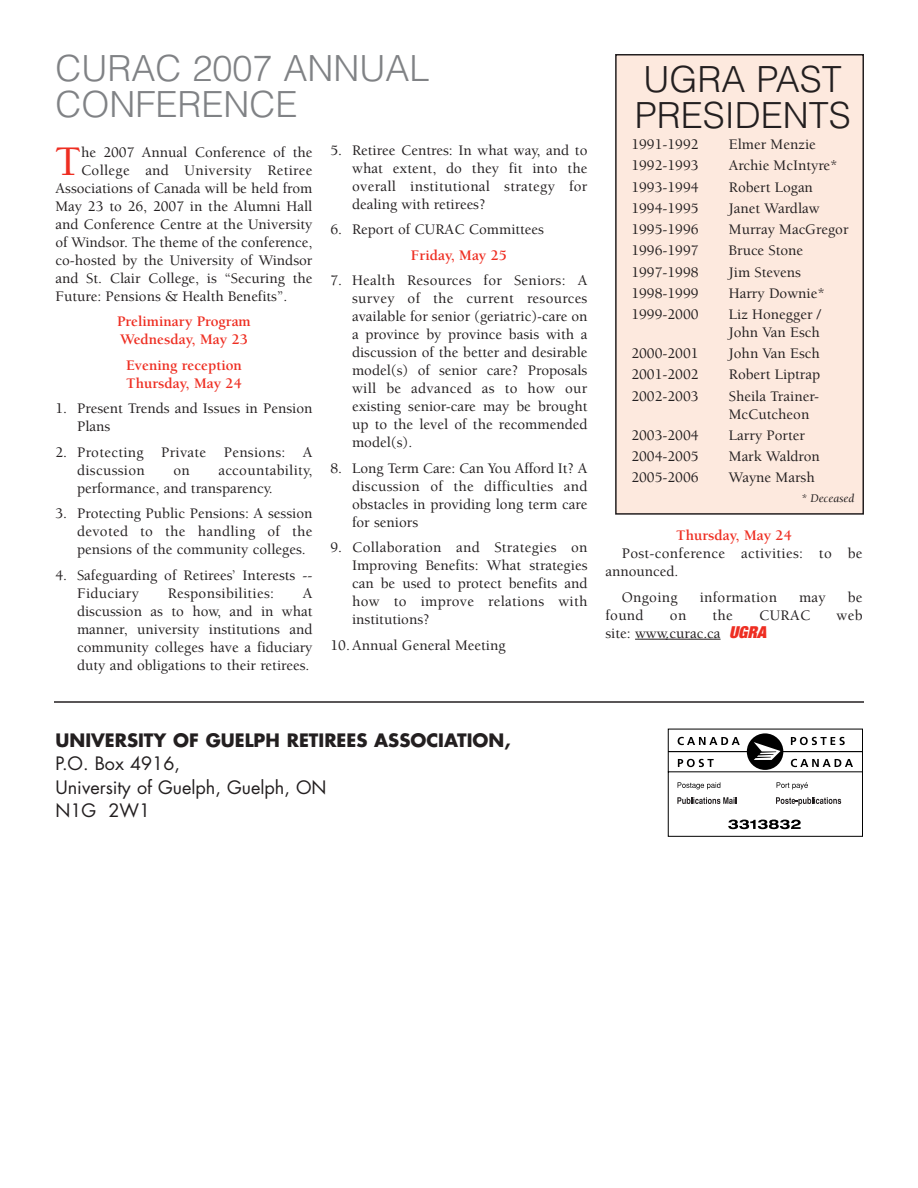
<style>
.page{position:relative;width:918px;height:1188px;background:#fff}
.page>*{position:absolute;margin:0;border:0;box-sizing:border-box;transform-origin:0 0}
.t1{font:500 43.35px "Berkeley";color:#ee2e22}
.t2{font:300 36px/36px "Helvetica";color:#808285}
.t3{font:300 36px/36px "Helvetica";color:#231f20}
.t4{font:18px/23.7px "Futura";color:#231f20}
.t5{font:700 18px "Futura";color:#231f20}
.t6{font:500 15px/18px "Berkeley";color:#231f20;text-align:justify}
.t7{font:500 15px/18px "Berkeley";letter-spacing:.02em;color:#231f20}
.t8{font:700 15px/18px "Berkeley";color:#ee2e22}
.t9{font:italic 12px "Berkeley";color:#231f20}
.s1{font-family:"Helvetica Neue";font-weight:900;font-style:italic;font-stretch:expanded;font-size:16.5px;color:#ee2e22}
</style>
<div class="page">
<hr style="left:54px;top:701px;width:810px;height:2px;background:#231f20">
<svg style="left:668px;top:729px;width:195px;height:108px"></svg>
<hr style="left:635px;top:639px;width:33px;height:1px;background:#231f20">
<hr style="left:666px;top:639px;width:55px;height:1px;background:#231f20">
<div style="left:616px;top:55px;width:247px;height:459px;background:#fde9de"></div>
<div style="left:615px;top:54px;width:249px;height:461px;border:2px solid #231f20"></div>
<h2 class="t2" style="left:56px;top:54px;width:376px">CURAC 2007 ANNUAL<br>CONFERENCE</h2>
<h2 class="t3" style="left:635px;top:65px;width:217px">UGRA PAST<br>PRESIDENTS</h2>
<p class="t6" style="left:631px;top:137px;width:69px">1991-1992</p>
<p class="t6" style="left:729px;top:137px;width:89px">Elmer Menzie</p>
<p class="t6" style="left:631px;top:158px;width:69px">1992-1993</p>
<p class="t6" style="left:729px;top:158px;width:110px">Archie McIntyre*</p>
<p class="t6" style="left:631px;top:179px;width:69px">1993-1994</p>
<p class="t6" style="left:729px;top:179px;width:86px">Robert Logan</p>
<p class="t6" style="left:631px;top:200px;width:69px">1994-1995</p>
<p class="t6" style="left:729px;top:200px;width:92px">Janet Wardlaw</p>
<p class="t6" style="left:631px;top:222px;width:69px">1995-1996</p>
<p class="t6" style="left:729px;top:222px;width:121px">Murray MacGregor</p>
<p class="t6" style="left:631px;top:243px;width:69px">1996-1997</p>
<p class="t6" style="left:729px;top:243px;width:76px">Bruce Stone</p>
<p class="t6" style="left:631px;top:264px;width:69px">1997-1998</p>
<p class="t6" style="left:729px;top:264px;width:74px">Jim Stevens</p>
<p class="t6" style="left:631px;top:285px;width:69px">1998-1999</p>
<p class="t6" style="left:729px;top:285px;width:97px">Harry Downie*</p>
<p class="t6" style="left:631px;top:307px;width:69px">1999-2000</p>
<p class="t6" style="left:729px;top:307px;width:94px">Liz Honegger /<br>John Van Esch</p>
<p class="t6" style="left:631px;top:346px;width:69px">2000-2001</p>
<p class="t6" style="left:729px;top:346px;width:93px">John Van Esch</p>
<p class="t6" style="left:631px;top:367px;width:69px">2001-2002</p>
<p class="t6" style="left:729px;top:367px;width:93px">Robert Liptrap</p>
<p class="t6" style="left:631px;top:388px;width:69px">2002-2003</p>
<p class="t6" style="left:729px;top:388px;width:92px">Sheila Trainer-<br>McCutcheon</p>
<p class="t6" style="left:631px;top:428px;width:69px">2003-2004</p>
<p class="t6" style="left:729px;top:428px;width:78px">Larry Porter</p>
<p class="t6" style="left:631px;top:449px;width:69px">2004-2005</p>
<p class="t6" style="left:729px;top:449px;width:93px">Mark Waldron</p>
<p class="t6" style="left:631px;top:470px;width:69px">2005-2006</p>
<p class="t6" style="left:729px;top:470px;width:87px">Wayne Marsh</p>
<p class="t9" style="left:801px;top:493px;width:55px">* Deceased</p>
<p class="t6" style="left:352px;top:143px;width:237px;text-indent:-22px">5. Retiree Centres: In what way, and to what extent, do they fit into the overall institutional strategy for dealing with retirees?</p>
<p class="t6" style="left:330px;top:222px;width:215px">6. Report of CURAC Committees</p>
<p class="t8" style="left:411px;top:247px;width:98px">Friday, May 25</p>
<p class="t6" style="left:352px;top:273px;width:237px;text-indent:-22px">7. Health Resources for Seniors: A survey of the current resources available for senior (geriatric)-care on a province by province basis with a discussion of the better and desirable model(s) of senior care? Proposals will be advanced as to how our existing senior-care may be brought up to the level of the recommended model(s).</p>
<p class="t6" style="left:352px;top:460px;width:237px;text-indent:-22px">8. Long Term Care: Can You Afford It? A discussion of the difficulties and obstacles in providing long term care for seniors</p>
<p class="t6" style="left:352px;top:540px;width:237px;text-indent:-22px">9. Collaboration and Strategies on Improving Benefits: What strategies can be used to protect benefits and how to improve relations with institutions?</p>
<p class="t6" style="left:330px;top:637px;width:177px">10. Annual General Meeting</p>
<h1 class="t1" style="left:55px;top:144px;width:28px">T</h1>
<p class="t6" style="left:81px;top:145px;width:233px">he 2007 Annual Conference of the</p>
<p class="t7" style="left:81px;top:163px;width:233px">College and University Retiree</p>
<p class="t6" style="left:56px;top:181px;width:258px">Associations of Canada will be held from</p>
<p class="t6" style="left:56px;top:199px;width:258px">May 23 to 26, 2007 in the Alumni Hall</p>
<p class="t6" style="left:56px;top:217px;width:259px">and Conference Centre at the University</p>
<p class="t6" style="left:56px;top:235px;width:258px">of Windsor. The theme of the conference,</p>
<p class="t6" style="left:56px;top:253px;width:259px">co-hosted by the University of Windsor</p>
<p class="t6" style="left:56px;top:271px;width:258px">and St. Clair College, is “Securing the</p>
<p class="t6" style="left:56px;top:289px;width:233px">Future: Pensions &amp; Health Benefits”.</p>
<p class="t8" style="left:117px;top:314px;width:135px">Preliminary Program<br>Wednesday, May 23</p>
<p class="t8" style="left:126px;top:357px;width:117px">Evening reception<br>Thursday, May 24</p>
<p class="t6" style="left:77px;top:401px;width:237px;text-indent:-22px">1. Present Trends and Issues in Pension<br>Plans</p>
<p class="t7" style="left:77px;top:444px;width:237px;text-indent:-22px">2. Protecting Private Pensions: A discussion</p>
<p class="t6" style="left:77px;top:462px;width:237px;text-indent:141px">accountability, performance, and transparency.</p>
<p class="t6" style="left:77px;top:506px;width:237px;text-indent:-22px">3. Protecting Public Pensions: A session devoted to the handling of the pensions of the community colleges.</p>
<p class="t6" style="left:77px;top:567px;width:237px;text-indent:-22px">4. Safeguarding of Retirees’ Interests --<br>Fiduciary</p>
<p class="t6" style="left:173px;top:462px;width:18px">on</p>
<p class="t8" style="left:676px;top:528px;width:117px">Thursday, May 24</p>
<p class="t7" style="left:605px;top:546px;width:259px;text-indent:16px">Post-conference activities: to be announced.</p>
<p class="t7" style="left:622px;top:589px;width:58px">Ongoing</p>
<p class="t7" style="left:700px;top:589px;width:79px">information</p>
<p class="t6" style="left:799px;top:589px;width:28px">may</p>
<p class="t6" style="left:848px;top:589px;width:16px">be</p>
<p class="t6" style="left:605px;top:607px;width:40px">found</p>
<p class="t6" style="left:670px;top:607px;width:18px">on</p>
<p class="t6" style="left:713px;top:607px;width:22px">the</p>
<p class="t6" style="left:759px;top:607px;width:53px">CURAC</p>
<p class="t6" style="left:837px;top:607px;width:27px">web</p>
<p class="t6" style="left:605px;top:625px;width:162px">site: www.curac.ca <span class="s1">UGRA</span></p>
<p class="t7" style="left:168px;top:585px;width:108px">Responsibilities:</p>
<p class="t6" style="left:77px;top:585px;width:237px;text-indent:226px">A discussion as to how, and in what manner, university institutions and community colleges have a fiduciary duty and obligations to their retirees.</p>
<p class="t5" style="left:56px;top:732px;width:457px">UNIVERSITY OF GUELPH RETIREES ASSOCIATION,</p>
<p class="t4" style="left:56px;top:753px;width:273px">P.O. Box 4916,<br>University of Guelph, Guelph, ON<br>N1G 2W1</p>
</div>
